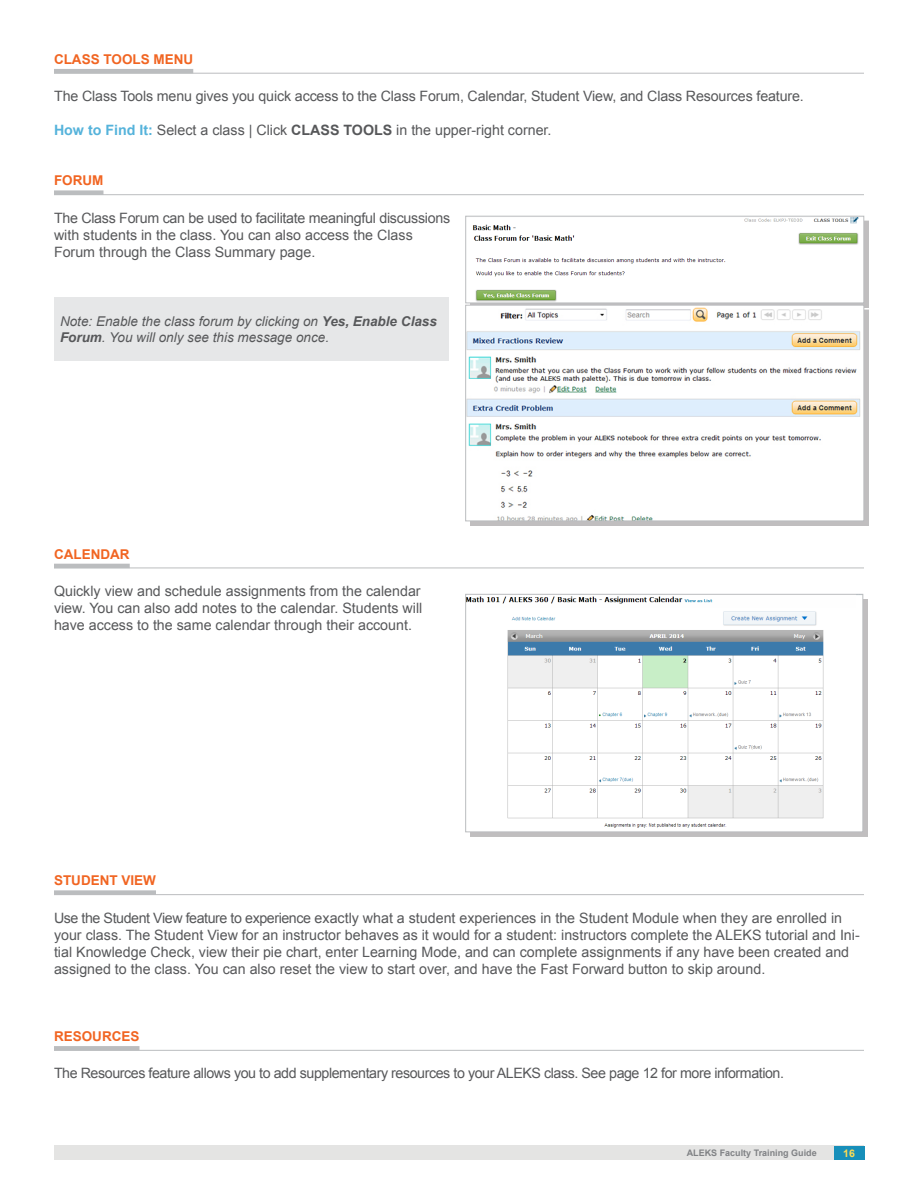
<style>
.page{position:relative;width:918px;height:1188px;background:#fff}
.page>*{position:absolute;margin:0;border:0;box-sizing:border-box;transform-origin:0 0}
.Content{font:14.25px/17.1px "Arial";color:#57585a}
.Content-2{font:14.25px "Arial";letter-spacing:-.03em;color:#57585a}
.Note{font:italic 13.5px/16.2px "Arial";color:#57585a}
.Paragraph_Style_1{font:700 13.5px "Arial";color:#f16522}
.t1{font:700 10.5px "Arial";color:#ffdc53}
.t2{font:700 9px "Arial";color:#808285}
.s1{font-weight:700;color:#55b3db}
.s2{font-weight:700}
</style>
<div class="page">
<div style="left:54px;top:1146px;width:810px;height:14px;background:#e4e4e3"></div>
<div style="left:834px;top:1146px;width:30px;height:14px;background:#178fba"></div>
<hr style="left:54px;top:69px;width:139px;height:4px;background:#bbbdbf">
<hr style="left:54px;top:73px;width:810px;height:1px;background:#bbbdbf">
<div style="left:54px;top:190px;width:49px;height:5px;background:#bbbdbf"></div>
<hr style="left:54px;top:194px;width:810px;height:1px;background:#bbbdbf">
<hr style="left:54px;top:564px;width:76px;height:4px;background:#bbbdbf">
<hr style="left:54px;top:568px;width:810px;height:1px;background:#bbbdbf">
<div style="left:54px;top:890px;width:102px;height:5px;background:#bbbdbf"></div>
<hr style="left:54px;top:894px;width:810px;height:1px;background:#bbbdbf">
<div style="left:54px;top:1046px;width:86px;height:5px;background:#bbbdbf"></div>
<hr style="left:54px;top:1050px;width:810px;height:1px;background:#bbbdbf">
<div style="left:54px;top:297px;width:394px;height:64px;background:#e6e7e8"></div>
<div style="left:470px;top:599px;width:398px;height:238px;background:#c0bebf"></div>
<img style="left:468px;top:596px;width:393px;height:234px">
<div style="left:466px;top:594px;width:397px;height:238px;border:1px solid #bbbdbf"></div>
<div style="left:470px;top:221px;width:399px;height:87px;background:#bebdbf"></div>
<img style="left:470px;top:218px;width:392px;height:83px">
<div style="left:466px;top:216px;width:398px;height:87px;border:1px solid #bbbdbf"></div>
<div style="left:470px;top:310px;width:399px;height:216px;background:#c0bebf"></div>
<img style="left:468px;top:307px;width:394px;height:212px">
<div style="left:466px;top:305px;width:398px;height:216px;border:1px solid #bbbdbf"></div>
<p class="Paragraph_Style_1" style="left:54px;top:50px;width:141px">CLASS TOOLS MENU</p>
<p class="Content" style="left:54px;top:88px;width:751px">The Class Tools menu gives you quick access to the Class Forum, Calendar, Student View, and Class Resources feature.</p>
<p class="Content" style="left:54px;top:122px;width:499px"><span class="s1">How to Find It:</span> Select a class | Click <span class="s2">CLASS TOOLS</span> in the upper-right corner.</p>
<p class="Paragraph_Style_1" style="left:54px;top:172px;width:51px">FORUM</p>
<p class="Content" style="left:54px;top:209px;width:398px">The Class Forum can be used to facilitate meaningful discussions with students in the class. You can also access the Class<br>Forum through the Class Summary page.</p>
<p class="Note" style="left:60px;top:313px;width:378px">Note: Enable the class forum by clicking on <span class="s2">Yes, Enable Class<br>Forum</span>. You will only see this message once.</p>
<p class="Paragraph_Style_1" style="left:54px;top:545px;width:77px">CALENDAR</p>
<p class="Content" style="left:54px;top:583px;width:370px;text-align:justify">Quickly view and schedule assignments from the calendar view. You can also add notes to the calendar. Students will have access to the same calendar through their account.</p>
<p class="Paragraph_Style_1" style="left:54px;top:872px;width:104px">STUDENT VIEW</p>
<p class="Content" style="left:54px;top:909px;width:807px">Use the Student View feature to experience exactly what a student experiences in the Student Module when they are enrolled in your class. The Student View for an instructor behaves as it would for a student: instructors complete the ALEKS tutorial and Ini&shy;tial Knowledge Check, view their pie chart, enter Learning Mode, and can complete assignments if any have been created and assigned to the class. You can also reset the view to start over, and have the Fast Forward button to skip around.</p>
<p class="Paragraph_Style_1" style="left:54px;top:1027px;width:87px">RESOURCES</p>
<p class="Content-2" style="left:54px;top:1064px;width:732px">The Resources feature allows you to add supplementary resources to your ALEKS class. See page 12 for more information.</p>
<p class="t2" style="left:687px;top:1147px;width:132px">ALEKS Faculty Training Guide</p>
<p class="t1" style="left:843px;top:1146px;width:13px">16</p>
</div>
